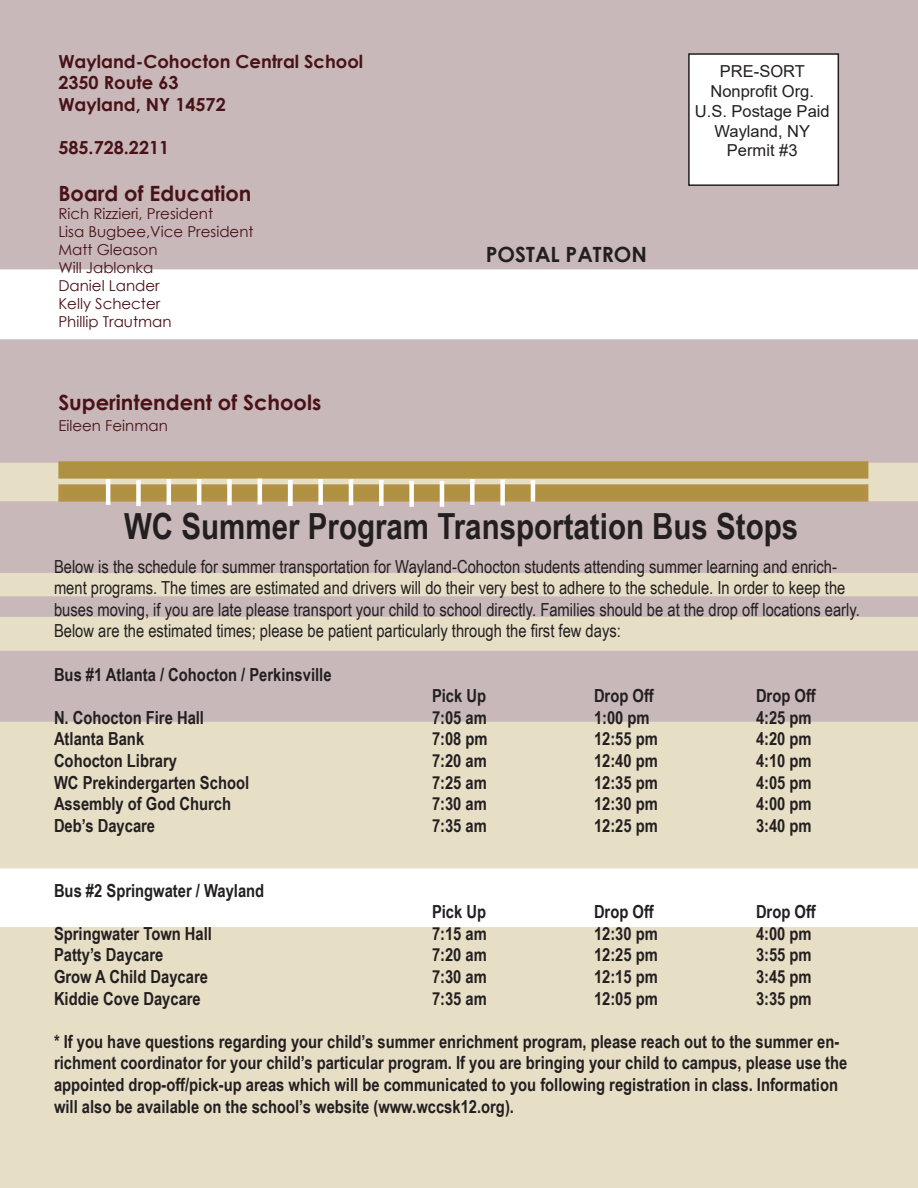
<style>
.page{position:relative;width:918px;height:1188px;background:#fff}
.page>*{position:absolute;margin:0;border:0;box-sizing:border-box;transform-origin:0 0}
.t1{font:700 36px "Arial Narrow";color:#231f20}
.t2{font:700 21px "Century Gothic";color:#481217}
.t3{font:700 21px "Century Gothic";color:#231f20}
.t4{font:700 18px/21.6px "Arial Narrow";color:#231f20}
.t5{font:18px/21.6px "Arial Narrow";color:#231f20}
.t6{font:700 18px "Century Gothic";color:#481217}
.t7{font:16.5px "Arial";color:#231f20}
.t8{font:15px "Century Gothic";color:#481217}
</style>
<div class="page">
<div style="left:58px;top:461px;width:810px;height:18px;background:#ae9141;border:4px solid #ae9141"></div>
<div style="left:58px;top:484px;width:810px;height:18px;background:#ae9141;border:4px solid #b49144"></div>
<hr style="left:531px;top:480px;width:4px;height:22px;background:#fff">
<div style="left:500px;top:480px;width:5px;height:25px;background:#fff"></div>
<div style="left:470px;top:479px;width:5px;height:26px;background:#fff"></div>
<hr style="left:440px;top:481px;width:4px;height:26px;background:#fff">
<div style="left:409px;top:481px;width:5px;height:26px;background:#fff"></div>
<div style="left:379px;top:480px;width:5px;height:26px;background:#fff"></div>
<hr style="left:106px;top:479px;width:4px;height:26px;background:#fff">
<div style="left:136px;top:480px;width:5px;height:26px;background:#fff"></div>
<hr style="left:167px;top:479px;width:4px;height:26px;background:#fff">
<hr style="left:197px;top:479px;width:4px;height:26px;background:#fff">
<div style="left:227px;top:479px;width:5px;height:26px;background:#fff"></div>
<hr style="left:258px;top:479px;width:4px;height:26px;background:#fff">
<div style="left:288px;top:480px;width:5px;height:26px;background:#fff"></div>
<div style="left:318px;top:479px;width:5px;height:26px;background:#fff"></div>
<hr style="left:349px;top:479px;width:4px;height:26px;background:#fff">
<div style="left:688px;top:53px;width:151px;height:133px;border:2px solid #231f20"></div>
<p class="t6" style="left:58px;top:47px;width:306px">Wayland-Cohocton Central School</p>
<p class="t6" style="left:58px;top:69px;width:122px">2350 Route 63</p>
<p class="t6" style="left:58px;top:91px;width:169px">Wayland, NY 14572</p>
<p class="t6" style="left:58px;top:134px;width:112px">585.728.2211</p>
<p class="t2" style="left:58px;top:177px;width:195px">Board of Education</p>
<p class="t8" style="left:58px;top:203px;width:156px">Rich Rizzieri, President</p>
<p class="t8" style="left:58px;top:221px;width:197px">Lisa Bugbee,Vice President</p>
<p class="t8" style="left:58px;top:239px;width:101px">Matt Gleason</p>
<p class="t8" style="left:58px;top:257px;width:97px">Will Jablonka</p>
<p class="t8" style="left:58px;top:275px;width:103px">Daniel Lander</p>
<p class="t8" style="left:58px;top:293px;width:103px">Kelly Schecter</p>
<p class="t8" style="left:58px;top:311px;width:115px">Phillip Trautman</p>
<p class="t2" style="left:58px;top:386px;width:264px">Superintendent of Schools</p>
<p class="t8" style="left:58px;top:415px;width:111px">Eileen Feinman</p>
<p class="t3" style="left:486px;top:238px;width:163px">POSTAL PATRON</p>
<p class="t7" style="left:720px;top:60px;width:86px">PRE-SORT</p>
<p class="t7" style="left:710px;top:80px;width:105px">Nonprofit Org.</p>
<p class="t7" style="left:695px;top:100px;width:136px">U.S. Postage Paid</p>
<p class="t7" style="left:715px;top:119px;width:97px">Wayland, NY</p>
<p class="t7" style="left:727px;top:139px;width:72px">Permit #3</p>
<p class="t1" style="left:124px;top:499px;width:676px">WC Summer Program Transportation Bus Stops</p>
<p class="t5" style="left:54px;top:555px;width:807px">Below is the schedule for summer transportation for Wayland-Cohocton students attending summer learning and enrich&shy;ment programs. The times are estimated and drivers will do their very best to adhere to the schedule. In order to keep the buses moving, if you are late please transport your child to school directly. Families should be at the drop off locations early.<br>Below are the estimated times; please be patient particularly through the first few days:</p>
<p class="t4" style="left:54px;top:663px;width:279px">Bus #1 Atlanta / Cohocton / Perkinsville</p>
<p class="t4" style="left:432px;top:684px;width:56px">Pick Up</p>
<p class="t4" style="left:594px;top:684px;width:61px">Drop Off</p>
<p class="t4" style="left:756px;top:684px;width:61px">Drop Off</p>
<p class="t4" style="left:54px;top:706px;width:152px">N. Cohocton Fire Hall</p>
<p class="t4" style="left:432px;top:706px;width:56px">7:05 am</p>
<p class="t4" style="left:594px;top:706px;width:57px">1:00 pm</p>
<p class="t4" style="left:756px;top:706px;width:57px">4:25 pm</p>
<p class="t4" style="left:54px;top:727px;width:92px">Atlanta Bank</p>
<p class="t4" style="left:432px;top:727px;width:57px">7:08 pm</p>
<p class="t4" style="left:594px;top:727px;width:65px">12:55 pm</p>
<p class="t4" style="left:756px;top:727px;width:57px">4:20 pm</p>
<p class="t4" style="left:54px;top:749px;width:125px">Cohocton Library</p>
<p class="t4" style="left:432px;top:749px;width:56px">7:20 am</p>
<p class="t4" style="left:594px;top:749px;width:65px">12:40 pm</p>
<p class="t4" style="left:756px;top:749px;width:57px">4:10 pm</p>
<p class="t4" style="left:54px;top:771px;width:197px">WC Prekindergarten School</p>
<p class="t4" style="left:432px;top:771px;width:56px">7:25 am</p>
<p class="t4" style="left:594px;top:771px;width:65px">12:35 pm</p>
<p class="t4" style="left:756px;top:771px;width:57px">4:05 pm</p>
<p class="t4" style="left:54px;top:792px;width:179px">Assembly of God Church</p>
<p class="t4" style="left:432px;top:792px;width:56px">7:30 am</p>
<p class="t4" style="left:594px;top:792px;width:65px">12:30 pm</p>
<p class="t4" style="left:756px;top:792px;width:57px">4:00 pm</p>
<p class="t4" style="left:54px;top:814px;width:103px">Deb’s Daycare</p>
<p class="t4" style="left:432px;top:814px;width:56px">7:35 am</p>
<p class="t4" style="left:594px;top:814px;width:65px">12:25 pm</p>
<p class="t4" style="left:756px;top:814px;width:57px">3:40 pm</p>
<p class="t4" style="left:54px;top:879px;width:212px">Bus #2 Springwater / Wayland</p>
<p class="t4" style="left:432px;top:900px;width:56px">Pick Up</p>
<p class="t4" style="left:594px;top:900px;width:61px">Drop Off</p>
<p class="t4" style="left:756px;top:900px;width:61px">Drop Off</p>
<p class="t4" style="left:54px;top:922px;width:160px">Springwater Town Hall</p>
<p class="t4" style="left:432px;top:922px;width:56px">7:15 am</p>
<p class="t4" style="left:594px;top:922px;width:65px">12:30 pm</p>
<p class="t4" style="left:756px;top:922px;width:57px">4:00 pm</p>
<p class="t4" style="left:54px;top:943px;width:111px">Patty’s Daycare</p>
<p class="t4" style="left:432px;top:943px;width:56px">7:20 am</p>
<p class="t4" style="left:594px;top:943px;width:65px">12:25 pm</p>
<p class="t4" style="left:756px;top:943px;width:57px">3:55 pm</p>
<p class="t4" style="left:54px;top:965px;width:155px">Grow A Child Daycare</p>
<p class="t4" style="left:432px;top:965px;width:56px">7:30 am</p>
<p class="t4" style="left:594px;top:965px;width:65px">12:15 pm</p>
<p class="t4" style="left:756px;top:965px;width:57px">3:45 pm</p>
<p class="t4" style="left:54px;top:987px;width:148px">Kiddie Cove Daycare</p>
<p class="t4" style="left:432px;top:987px;width:56px">7:35 am</p>
<p class="t4" style="left:594px;top:987px;width:65px">12:05 pm</p>
<p class="t4" style="left:756px;top:987px;width:57px">3:35 pm</p>
<p class="t4" style="left:54px;top:1030px;width:795px">* If you have questions regarding your child’s summer enrichment program, please reach out to the summer en&shy;richment coordinator for your child’s particular program. If you are bringing your child to campus, please use the appointed drop-off/pick-up areas which will be communicated to you following registration in class. Information will also be available on the school’s website (www.wccsk12.org).</p>
</div>
